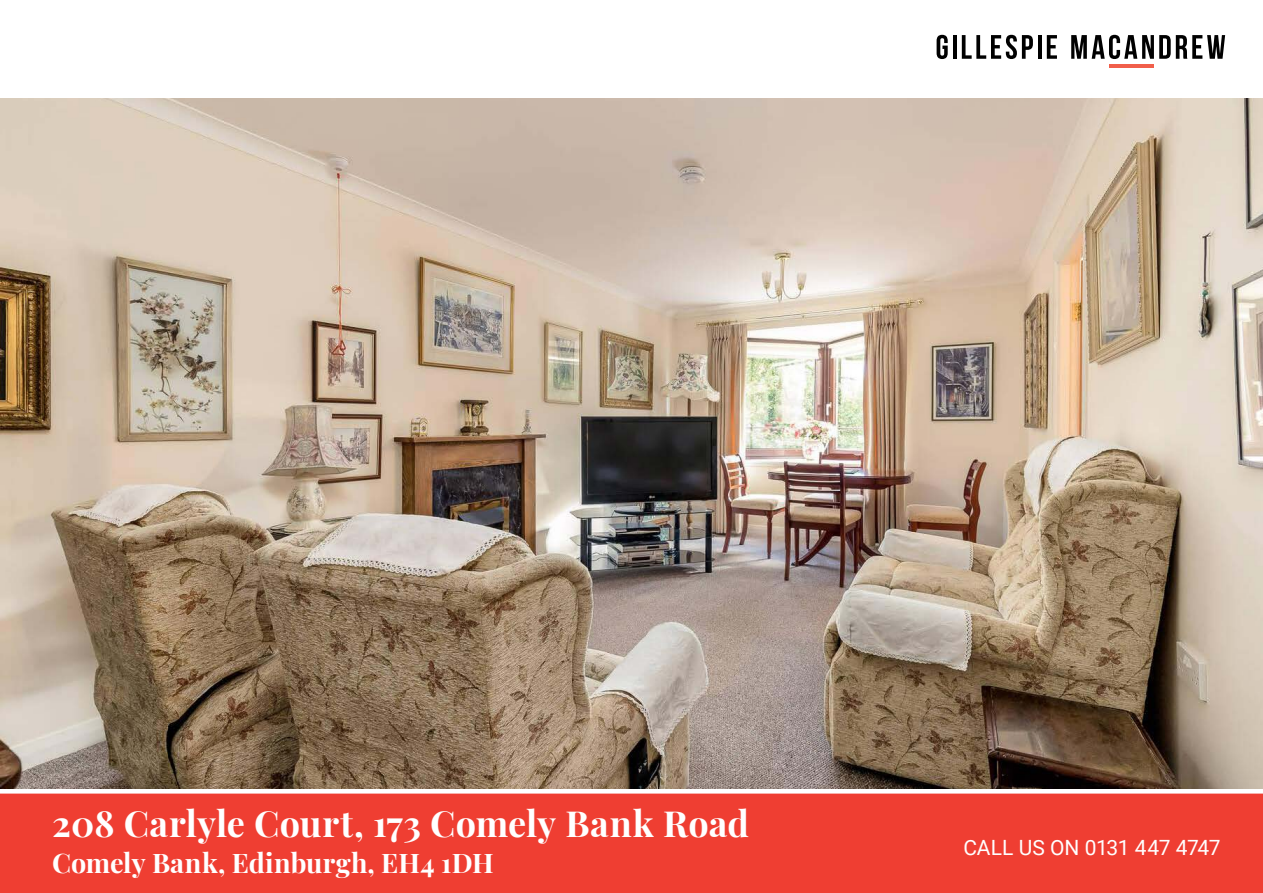
<style>
.page{position:relative;width:1263px;height:893px;background:#fff}
.page>*{position:absolute;margin:0;border:0;box-sizing:border-box;transform-origin:0 0}
._1_address{font:700 36px "Playfair Display";letter-spacing:.005em;color:#fff}
._1_address-2{font:700 27px "Playfair Display";letter-spacing:.005em;color:#fff}
.t1{font:21px "Roboto";letter-spacing:-.02em;color:#fff}
</style>
<div class="page">
<div style="left:0;top:794px;width:1263px;height:99px;background:#ef3e32"></div>
<img style="left:1px;top:99px;width:1262px;height:690px">
<hr style="left:1109px;top:64px;width:45px;height:4px;background:#f15f4b">
<svg style="left:936px;top:35px;width:12px;height:24px"></svg>
<hr style="left:953px;top:35px;width:3px;height:24px;background:#000">
<svg style="left:962px;top:35px;width:71px;height:24px"></svg>
<hr style="left:1038px;top:35px;width:3px;height:24px;background:#000">
<svg style="left:1047px;top:35px;width:10px;height:24px"></svg>
<svg style="left:1071px;top:35px;width:154px;height:24px"></svg>
<p class="_1_address" style="left:52px;top:795px;width:698px">208 Carlyle Court, 173 Comely Bank Road</p>
<p class="_1_address-2" style="left:52px;top:841px;width:443px">Comely Bank, Edinburgh, EH4 1DH</p>
<p class="t1" style="left:963px;top:833px;width:259px">CALL US ON 0131 447 4747</p>
</div>
